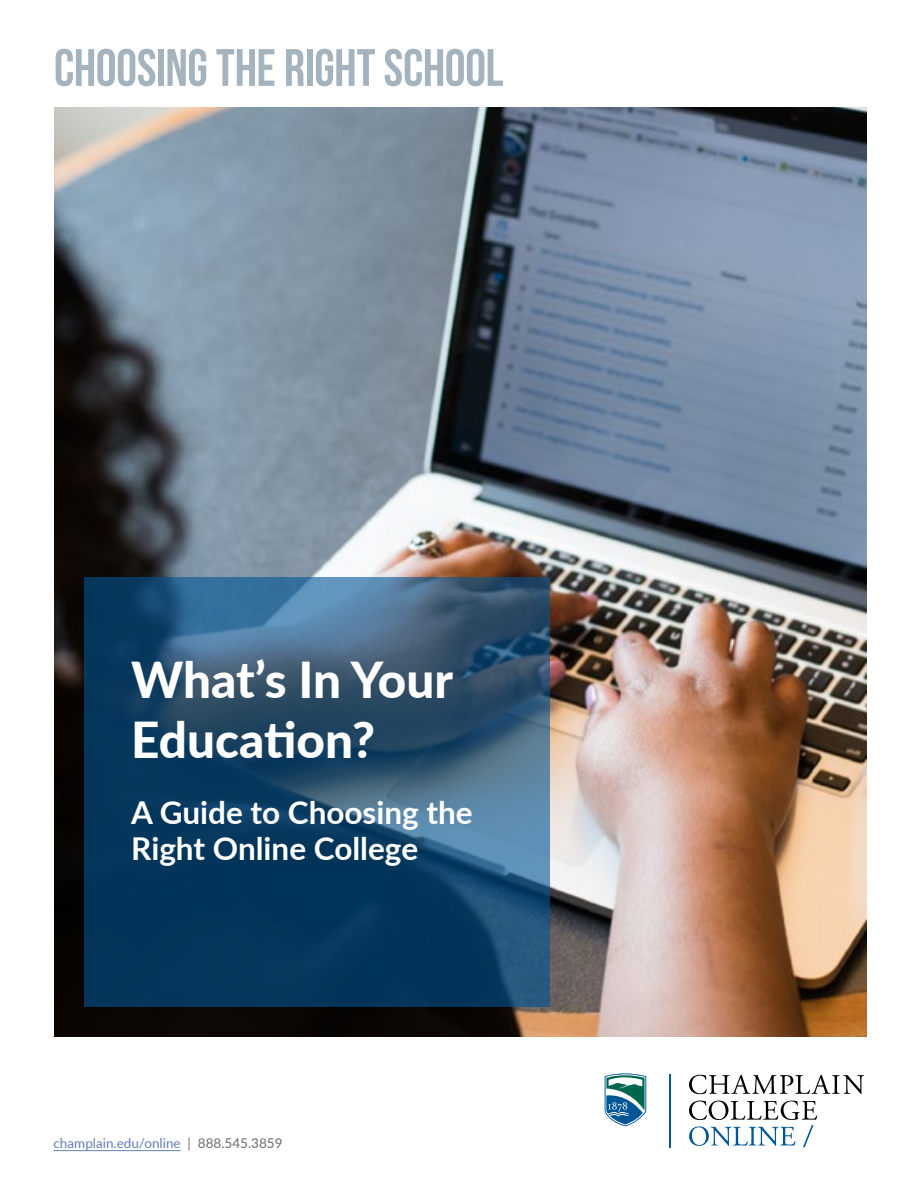
<style>
.page{position:relative;width:918px;height:1188px;background:#fff}
.page>*{position:absolute;margin:0;border:0;box-sizing:border-box;transform-origin:0 0}
.t1{font:52.5px "Bebas Neue";letter-spacing:-.01em;color:#a4b3be}
.t2{font:800 49.5px/59.4px "Lato";color:#fff}
.t3{font:700 31.5px/36px "Lato";color:#fff}
.t4{font:13.5px "Lato";color:#627fb5}
.s1{color:#6d6e71}
</style>
<div class="page">
<img style="left:54px;top:108px;width:812px;height:929px">
<svg style="left:85px;top:577px;width:465px;height:429px;background:#1f4b6d"></svg>
<svg style="left:605px;top:1074px;width:41px;height:52px"></svg>
<svg style="left:689px;top:1075px;width:175px;height:19px"></svg>
<svg style="left:689px;top:1101px;width:128px;height:46px"></svg>
<hr style="left:669px;top:1074px;width:1px;height:74px;background:#005695">
<hr style="left:54px;top:1150px;width:127px;height:1px;background:#627fb5">
<h1 class="t1" style="left:54px;top:39px;width:451px">CHOOSING THE RIGHT SCHOOL</h1>
<h2 class="t2" style="left:131px;top:648px;width:323px">What’s In Your<br>Education?</h2>
<p class="t3" style="left:131px;top:794px;width:343px">A Guide to Choosing the<br>Right Online College</p>
<p class="t4" style="left:54px;top:1133px;width:231px">champlain.edu/online <span class="s1">| 888.545.3859</span></p>
</div>
